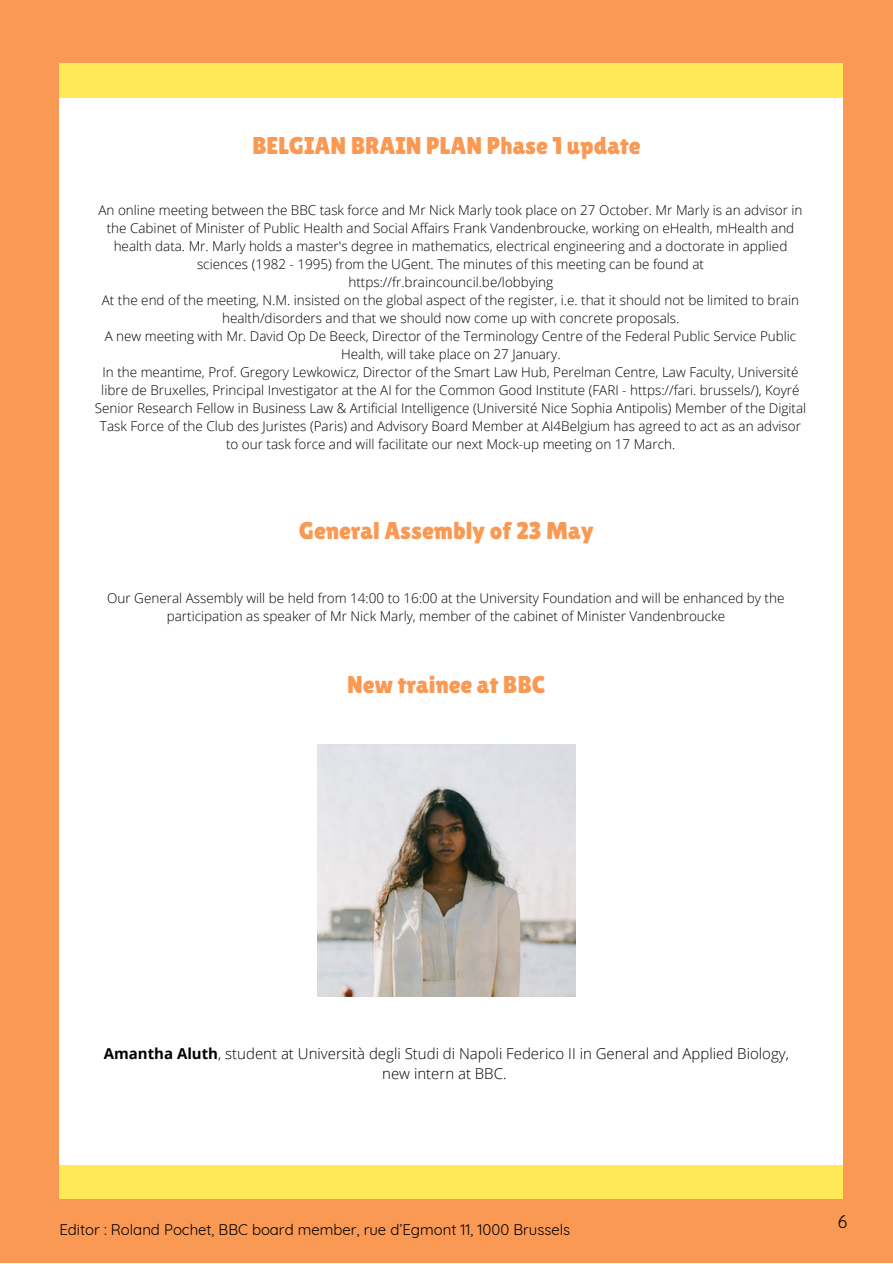
<style>
.page{position:relative;width:893px;height:1264px;background:#fff}
.page>*{position:absolute;margin:0;border:0;box-sizing:border-box;transform-origin:0 0}
.t1{font:24.3px "Lilita One";color:#fa9953}
.t2{font:17.7px "Quicksand";color:#000}
.t3{font:300 15px/20.2px "Open Sans";color:#000;text-align:center}
.t4{font:15px "Quicksand";color:#000}
.t5{font:300 13.5px/18px "Open Sans";color:#000;text-align:center}
.s1{font-weight:700}
</style>
<div class="page">
<div style="left:0;top:0;width:892px;height:1262px;background:#fa9953"></div>
<div style="left:59px;top:77px;width:783px;height:1108px;background:#fff"></div>
<div style="left:59px;top:1164px;width:783px;height:34px;background:#ffe959"></div>
<div style="left:59px;top:64px;width:783px;height:34px;background:#ffe959"></div>
<img style="left:317px;top:744px;width:258px;height:252px">
<h1 class="t1" style="left:252px;top:131px;width:390px">BELGIAN BRAIN PLAN Phase 1 update</h1>
<p class="t5" style="left:95px;top:201px;width:713px">An online meeting between the BBC task force and Mr Nick Marly took place on 27 October. Mr Marly is an advisor in the Cabinet of Minister of Public Health and Social Affairs Frank Vandenbroucke, working on eHealth, mHealth and health data. Mr. Marly holds a master's degree in mathematics, electrical engineering and a doctorate in applied sciences (1982 - 1995) from the UGent. The minutes of this meeting can be found at https://fr.braincouncil.be/lobbying<br>At the end of the meeting, N.M. insisted on the global aspect of the register, i.e. that it should not be limited to brain health/disorders and that we should now come up with concrete proposals.<br>A new meeting with Mr. David Op De Beeck, Director of the Terminology Centre of the Federal Public Service Public Health, will take place on 27 January.<br>In the meantime, Prof. Gregory Lewkowicz, Director of the Smart Law Hub, Perelman Centre, Law Faculty, Université libre de Bruxelles, Principal Investigator at the AI for the Common Good Institute (FARI - https://fari. brussels/), Koyré Senior Research Fellow in Business Law &amp; Artificial Intelligence (Université Nice Sophia Antipolis) Member of the Digital Task Force of the Club des Juristes (Paris) and Advisory Board Member at AI4Belgium has agreed to act as an advisor to our task force and will facilitate our next Mock-up meeting on 17 March.</p>
<h1 class="t1" style="left:299px;top:516px;width:296px">General Assembly of 23 May</h1>
<p class="t5" style="left:107px;top:589px;width:678px">Our General Assembly will be held from 14:00 to 16:00 at the University Foundation and will be enhanced by the participation as speaker of Mr Nick Marly, member of the cabinet of Minister Vandenbroucke</p>
<h1 class="t1" style="left:347px;top:670px;width:200px">New trainee at BBC</h1>
<p class="t3" style="left:104px;top:1043px;width:686px"><span class="s1">Amantha Aluth</span>, student at Università degli Studi di Napoli Federico II in General and Applied Biology, new intern at BBC.</p>
<p class="t4" style="left:59px;top:1219px;width:512px">Editor : Roland Pochet, BBC board member, rue d’Egmont 11, 1000 Brussels</p>
<h2 class="t2" style="left:837px;top:1210px;width:11px">6</h2>
</div>
